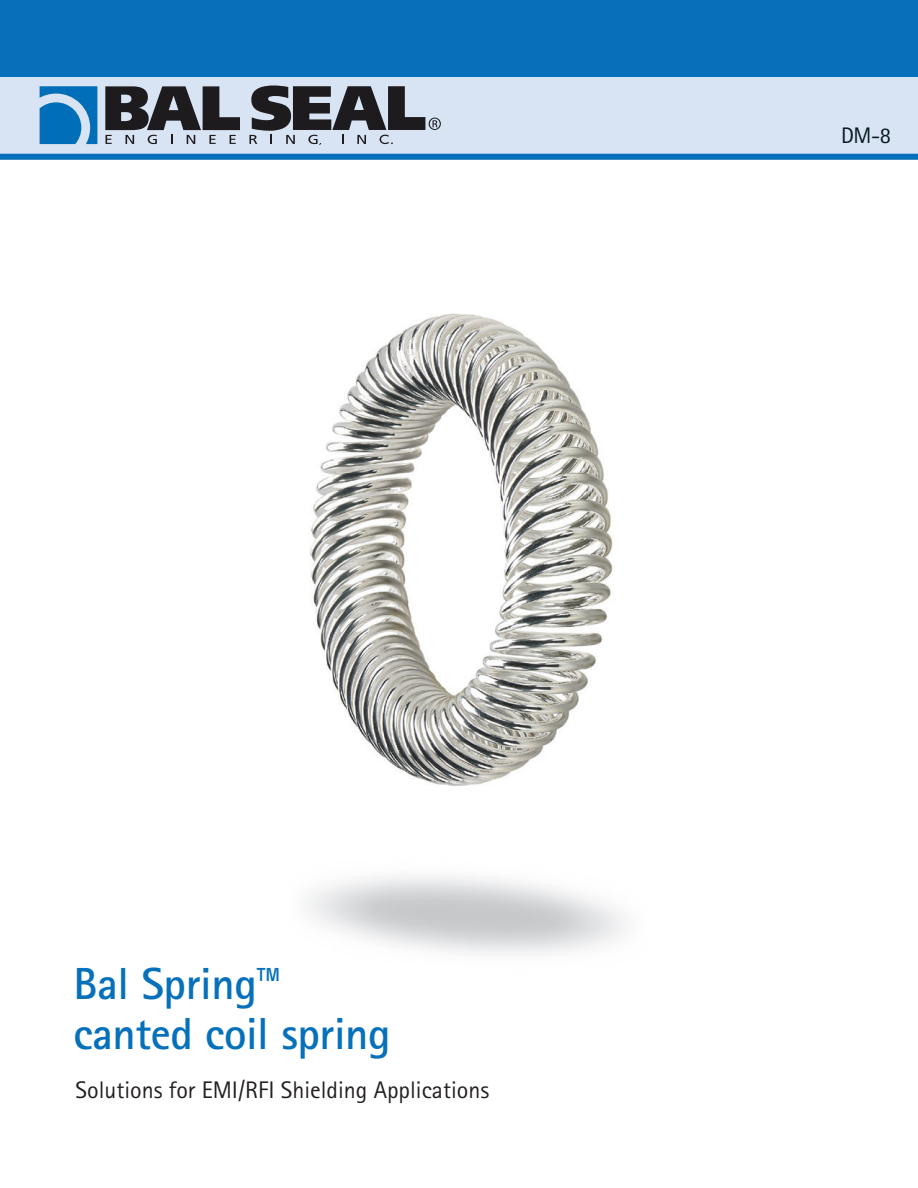
<style>
.page{position:relative;width:918px;height:1188px;background:#fff}
.page>*{position:absolute;margin:0;border:0;box-sizing:border-box;transform-origin:0 0}
.t1{font:700 45px "Rotis Sans Serif Std";letter-spacing:-.01em;color:#0671ba}
.t2{font:24px "Rotis Sans Serif Std";color:#231f20}
.t3{font:22.5px "Rotis Sans Serif Std";color:#071822}
</style>
<div class="page">
<img style="left:306px;top:313px;width:321px;height:642px">
<div style="left:0;top:0;width:918px;height:160px;background:#d8e4f3"></div>
<svg style="left:40px;top:86px;width:57px;height:58px"></svg>
<svg style="left:105px;top:86px;width:135px;height:58px"></svg>
<svg style="left:249px;top:86px;width:192px;height:58px"></svg>
<div style="left:0;top:0;width:918px;height:76px;background:#0671ba"></div>
<div style="left:0;top:154px;width:918px;height:6px;background:#0671ba"></div>
<p class="t1" style="left:73px;top:956px;width:212px">Bal Spring™</p>
<p class="t1" style="left:73px;top:1005px;width:319px">canted coil spring</p>
<p class="t2" style="left:76px;top:1076px;width:415px">Solutions for EMI/RFI Shielding Applications</p>
<p class="t3" style="left:841px;top:122px;width:51px">DM-8</p>
</div>
